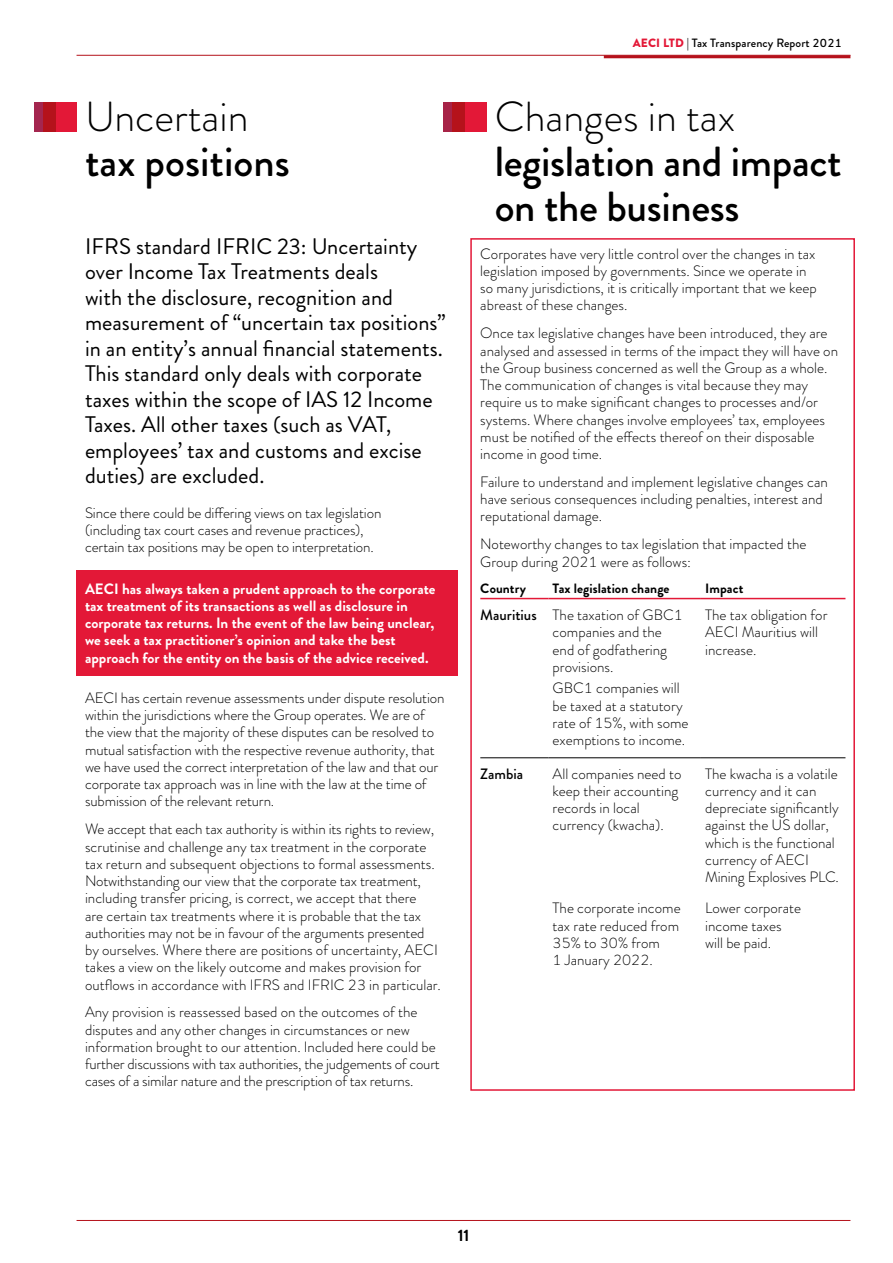
<style>
.page{position:relative;width:893px;height:1263px;background:#fff}
.page>*{position:absolute;margin:0;border:0;box-sizing:border-box;transform-origin:0 0}
.Page_Header{font:500 42px/45px "Brandon Grotesque";letter-spacing:-.01em;color:#000}
.Intro_Text_4{font:22.5px/25.5px "Brandon Grotesque";color:#000}
.t1{font:700 16.5px "Brandon Grotesque";color:#000}
.Body_Text{font:300 15px/17.2px "Brandon Grotesque";color:#000}
.AFS_Table_Body_Text{font:300 15px/17.2px "Brandon Grotesque";color:#000}
.Body_Text-2{font:700 15px/17.2px "Brandon Grotesque";color:#fff}
.AFS_Table_Body_Text-2{font:500 15px "Brandon Grotesque";color:#000}
.AFS_Table_Subheading{font:700 13.5px "Brandon Grotesque";letter-spacing:.005em;color:#000}
.t2{font:500 12px "Brandon Grotesque";letter-spacing:.01em;color:#000}
.s1{font-weight:900;color:#e31837}
.s2{font-weight:300}
</style>
<div class="page">
<svg style="left:470px;top:238px;width:385px;height:853px"></svg>
<div style="left:77px;top:570px;width:381px;height:105px;background:#e31837"></div>
<div style="left:34px;top:102px;width:43px;height:30px;background:#e31837"></div>
<div style="left:34px;top:102px;width:21px;height:30px;background:#b5121b"></div>
<div style="left:34px;top:102px;width:9px;height:30px;background:#a4264f"></div>
<hr style="left:77px;top:1220px;width:773px;height:1px;background:#b5121b">
<hr style="left:77px;top:55px;width:773px;height:1px;background:#b5121b">
<hr style="left:604px;top:55px;width:246px;height:3px;background:#b5121b">
<div style="left:444px;top:102px;width:42px;height:30px;background:#e31837"></div>
<div style="left:444px;top:102px;width:21px;height:30px;background:#b5121b"></div>
<div style="left:444px;top:102px;width:8px;height:30px;background:#a72347"></div>
<p class="t2" style="left:633px;top:34px;width:211px"><span class="s1">AECI LTD</span> | Tax Transparency Report 2021</p>
<p class="Page_Header" style="left:85px;top:95px;width:206px"><span class="s2">Uncertain </span>tax positions</p>
<p class="Page_Header" style="left:495px;top:95px;width:348px"><span class="s2">Changes in tax </span>legislation and impact on the business</p>
<p class="Intro_Text_4" style="left:85px;top:234px;width:362px">IFRS standard IFRIC 23: Uncertainty over Income Tax Treatments deals<br>with the disclosure, recognition and measurement of “uncertain tax positions” in an entity’s annual financial statements.<br>This standard only deals with corporate taxes within the scope of IAS 12 Income Taxes. All other taxes (such as VAT, employees’ tax and customs and excise duties) are excluded.</p>
<p class="Body_Text" style="left:85px;top:504px;width:298px">Since there could be differing views on tax legislation (including tax court cases and revenue practices), certain tax positions may be open to interpretation.</p>
<p class="Body_Text-2" style="left:85px;top:580px;width:352px">AECI has always taken a prudent approach to the corporate tax treatment of its transactions as well as disclosure in corporate tax returns. In the event of the law being unclear, we seek a tax practitioner’s opinion and take the best approach for the entity on the basis of the advice received.</p>
<p class="Body_Text" style="left:85px;top:689px;width:361px">AECI has certain revenue assessments under dispute resolution within the jurisdictions where the Group operates. We are of the view that the majority of these disputes can be resolved to mutual satisfaction with the respective revenue authority, that we have used the correct interpretation of the law and that our corporate tax approach was in line with the law at the time of submission of the relevant return.</p>
<p class="Body_Text" style="left:85px;top:820px;width:357px">We accept that each tax authority is within its rights to review, scrutinise and challenge any tax treatment in the corporate tax return and subsequent objections to formal assessments.<br>Notwithstanding our view that the corporate tax treatment, including transfer pricing, is correct, we accept that there<br>are certain tax treatments where it is probable that the tax authorities may not be in favour of the arguments presented by ourselves. Where there are positions of uncertainty, AECI takes a view on the likely outcome and makes provision for outflows in accordance with IFRS and IFRIC 23 in particular.</p>
<p class="Body_Text" style="left:85px;top:1004px;width:356px">Any provision is reassessed based on the outcomes of the disputes and any other changes in circumstances or new information brought to our attention. Included here could be further discussions with tax authorities, the judgements of court cases of a similar nature and the prescription of tax returns.</p>
<p class="Body_Text" style="left:480px;top:245px;width:338px">Corporates have very little control over the changes in tax legislation imposed by governments. Since we operate in so many jurisdictions, it is critically important that we keep abreast of these changes.</p>
<p class="Body_Text" style="left:480px;top:325px;width:359px">Once tax legislative changes have been introduced, they are analysed and assessed in terms of the impact they will have on the Group business concerned as well the Group as a whole.<br>The communication of changes is vital because they may require us to make significant changes to processes and/or systems. Where changes involve employees’ tax, employees must be notified of the effects thereof on their disposable income in good time.</p>
<p class="Body_Text" style="left:480px;top:473px;width:349px">Failure to understand and implement legislative changes can have serious consequences including penalties, interest and reputational damage.</p>
<p class="Body_Text" style="left:480px;top:536px;width:328px">Noteworthy changes to tax legislation that impacted the<br>Group during 2021 were as follows:</p>
<p class="AFS_Table_Subheading" style="left:480px;top:578px;width:47px">Country</p>
<p class="AFS_Table_Subheading" style="left:553px;top:578px;width:118px">Tax legislation change</p>
<p class="AFS_Table_Subheading" style="left:705px;top:578px;width:40px">Impact</p>
<p class="AFS_Table_Body_Text-2" style="left:480px;top:604px;width:58px">Mauritius</p>
<p class="AFS_Table_Body_Text" style="left:553px;top:606px;width:132px">The taxation of GBC1 companies and the end of godfathering provisions.</p>
<p class="AFS_Table_Body_Text" style="left:553px;top:679px;width:138px">GBC1 companies will be taxed at a statutory rate of 15%, with some exemptions to income.</p>
<p class="AFS_Table_Body_Text" style="left:705px;top:606px;width:124px">The tax obligation for<br>AECI Mauritius will increase.</p>
<p class="AFS_Table_Body_Text-2" style="left:480px;top:763px;width:44px">Zambia</p>
<p class="AFS_Table_Body_Text" style="left:553px;top:765px;width:130px">All companies need to keep their accounting records in local currency (kwacha).</p>
<p class="AFS_Table_Body_Text" style="left:705px;top:765px;width:135px">The kwacha is a volatile currency and it can depreciate significantly against the US dollar, which is the functional currency of AECI<br>Mining Explosives PLC.</p>
<p class="AFS_Table_Body_Text" style="left:553px;top:899px;width:130px">The corporate income tax rate reduced from<br>35% to 30% from<br>1 January 2022.</p>
<p class="AFS_Table_Body_Text" style="left:705px;top:899px;width:97px">Lower corporate income taxes will be paid.</p>
<p class="t1" style="left:458px;top:1223px;width:13px">11</p>
</div>
